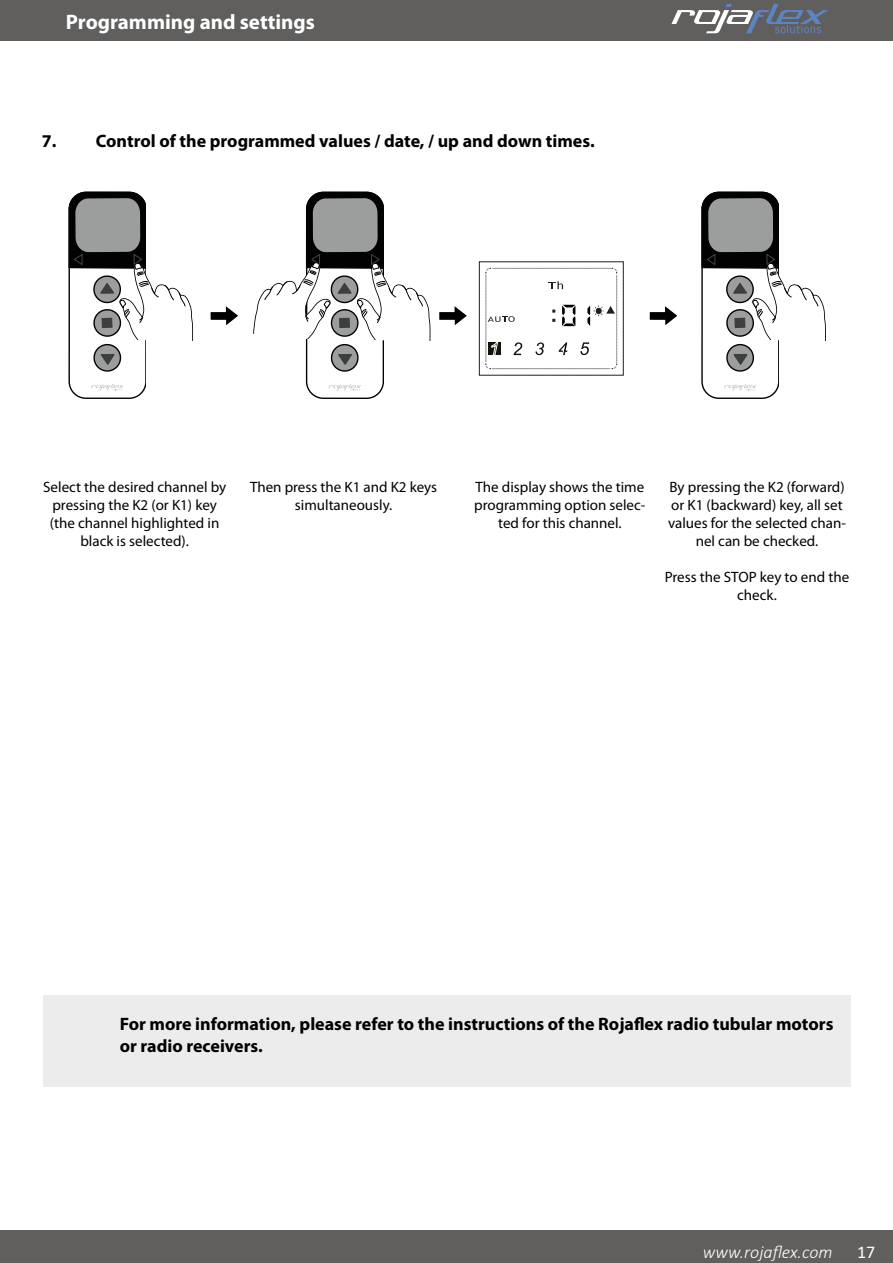
<style>
.page{position:relative;width:893px;height:1263px;background:#fff}
.page>*{position:absolute;margin:0;border:0;box-sizing:border-box;transform-origin:0 0}
.t1{font:700 21px "Myriad Pro";color:#fff}
.t2{font:700 18px/21.6px "Myriad Pro";color:#000}
.t3{font:italic 300 18px "Calibri";color:#fff}
.t4{font:18px "Calibri";color:#fff}
.t5{font:15px/18px "Myriad Pro";color:#000;text-align:center}
</style>
<div class="page">
<div style="left:43px;top:995px;width:808px;height:91px;background:#ececed"></div>
<svg style="left:649px;top:306px;width:28px;height:19px"></svg>
<div style="left:479px;top:261px;width:145px;height:115px;border:1px solid #221f1f"></div>
<svg style="left:486px;top:268px;width:131px;height:101px"></svg>
<div style="left:592px;top:316px;width:24px;height:14px;background:#fff"></div>
<svg style="left:91px;top:384px;width:33px;height:6px"></svg>
<svg style="left:68px;top:191px;width:126px;height:181px"></svg>
<svg style="left:328px;top:384px;width:33px;height:6px"></svg>
<svg style="left:210px;top:191px;width:257px;height:181px"></svg>
<svg style="left:724px;top:384px;width:33px;height:6px"></svg>
<svg style="left:701px;top:191px;width:125px;height:181px"></svg>
<div style="left:0;top:0;width:893px;height:41px;background:#605f5e"></div>
<div style="left:0;top:1230px;width:893px;height:33px;background:#605f5e"></div>
<svg style="left:671px;top:4px;width:158px;height:29px"></svg>
<h1 class="t1" style="left:66px;top:10px;width:250px">Programming and settings</h1>
<p class="t2" style="left:42px;top:131px;width:554px">7. Control of the programmed values / date, / up and down times.</p>
<p class="t5" style="left:43px;top:479px;width:185px">Select the desired channel by pressing the K2 (or K1) key (the channel highlighted in black is selected).</p>
<p class="t5" style="left:250px;top:479px;width:189px">Then press the K1 and K2 keys simultaneously.</p>
<p class="t5" style="left:474px;top:479px;width:173px">The display shows the time programming option selec&shy;ted for this channel.</p>
<p class="t5" style="left:668px;top:479px;width:179px">By pressing the K2 (forward) or K1 (backward) key, all set values for the selected chan&shy;nel can be checked.</p>
<p class="t5" style="left:665px;top:569px;width:186px">Press the STOP key to end the check.</p>
<p class="t2" style="left:120px;top:1013px;width:715px">For more information, please refer to the instructions of the Rojaflex radio tubular motors or radio receivers.</p>
<p class="t3" style="left:703px;top:1241px;width:131px">www.rojaflex.com</p>
<p class="t4" style="left:857px;top:1239px;width:20px">17</p>
</div>
